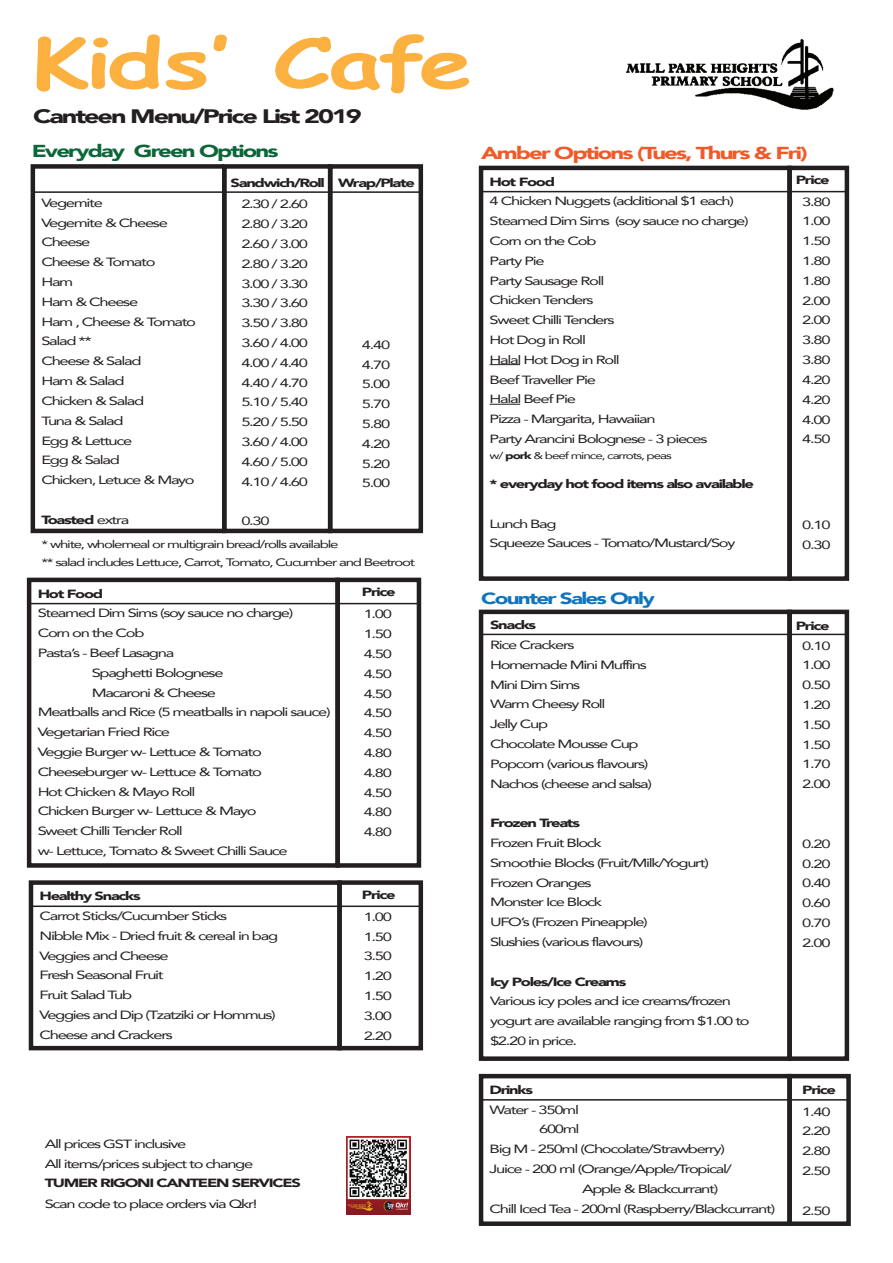
<style>
.page{position:relative;width:893px;height:1263px;background:#fff}
.page>*{position:absolute;margin:0;border:0;box-sizing:border-box;transform-origin:0 0}
.t1{font:700 68.85px "Comic Sans MS";letter-spacing:-.045em;color:#fbb03f;scale:1.39 1}
.t2{font:900 19.5px "Avenir";letter-spacing:-.08em;color:#231f20;scale:1.39 1}
.t3{font:900 17.25px "Avenir";letter-spacing:-.08em;color:#f15929;scale:1.39 1}
.t4{font:900 17.25px "Avenir";letter-spacing:-.08em;color:#0c6638;scale:1.39 1}
.t5{font:900 16.2px "Avenir";letter-spacing:-.08em;color:#1074bc;scale:1.39 1}
.t6{font:11.85px/19.8px "Avenir";letter-spacing:-.08em;color:#231f20;scale:1.39 1}
.t7{font:900 11.85px "Avenir";letter-spacing:-.08em;color:#231f20;scale:1.39 1}
.t8{font:10.8px/18px "Avenir";letter-spacing:-.08em;color:#231f20;scale:1.39 1}
.t9{font:9.75px "Avenir";letter-spacing:-.08em;color:#231f20;scale:1.39 1}
.s1{font-weight:400}
.s2{font-weight:900}
</style>
<div class="page">
<svg style="left:30px;top:164px;width:199px;height:370px"></svg>
<div style="left:222px;top:164px;width:110px;height:369px;border:4px solid #231f20"></div>
<div style="left:328px;top:164px;width:95px;height:369px;border:4px solid #231f20"></div>
<hr style="left:33px;top:191px;width:388px;height:2px;background:#231f20">
<img style="left:626px;top:39px;width:208px;height:71px">
<hr style="left:29px;top:603px;width:390px;height:1px;background:#231f20">
<div style="left:27px;top:578px;width:313px;height:290px;border:4px solid #231f20"></div>
<div style="left:335px;top:578px;width:86px;height:290px;border:4px solid #231f20"></div>
<hr style="left:31px;top:905px;width:388px;height:2px;background:#231f20">
<div style="left:29px;top:880px;width:313px;height:170px;border:4px solid #231f20"></div>
<div style="left:337px;top:880px;width:86px;height:170px;border:4px solid #231f20"></div>
<hr style="left:481px;top:191px;width:366px;height:1px;background:#231f20">
<div style="left:479px;top:166px;width:313px;height:415px;border:4px solid #231f20"></div>
<div style="left:787px;top:166px;width:62px;height:415px;border:4px solid #231f20"></div>
<hr style="left:490px;top:364px;width:30px;height:1px;background:#231f20">
<hr style="left:490px;top:404px;width:30px;height:1px;background:#231f20">
<div style="left:479px;top:610px;width:313px;height:451px;border:4px solid #231f20"></div>
<div style="left:787px;top:610px;width:62px;height:451px;border:4px solid #231f20"></div>
<hr style="left:481px;top:1099px;width:368px;height:1px;background:#231f20">
<hr style="left:481px;top:634px;width:368px;height:1px;background:#231f20">
<div style="left:479px;top:1074px;width:313px;height:152px;border:4px solid #231f20"></div>
<div style="left:787px;top:1074px;width:64px;height:152px;border:4px solid #231f20"></div>
<img style="left:346px;top:1137px;width:65px;height:78px">
<h1 class="t1" style="left:32px;top:12px;width:319px">Kids‛ Cafe</h1>
<h2 class="t2" style="left:33px;top:99px;width:238px">Canteen Menu/Price List 2019</h2>
<h3 class="t4" style="left:32px;top:136px;width:179px">Everyday Green Options</h3>
<p class="t6" style="left:41px;top:192px;width:113px">Vegemite<br>Vegemite &amp; Cheese<br>Cheese<br>Cheese &amp; Tomato<br>Ham<br>Ham &amp; Cheese<br>Ham , Cheese &amp; Tomato<br>Salad **<br>Cheese &amp; Salad<br>Ham &amp; Salad<br>Chicken &amp; Salad<br>Tuna &amp; Salad<br>Egg &amp; Lettuce<br>Egg &amp; Salad<br>Chicken, Letuce &amp; Mayo</p>
<p class="t7" style="left:41px;top:509px;width:65px">Toasted <span class="s1">extra</span></p>
<p class="t7" style="left:231px;top:173px;width:134px">Sandwich/Roll Wrap/Plate</p>
<p class="t6" style="left:241px;top:194px;width:49px;text-align:justify">2.30 / 2.60<br>2.80 / 3.20<br>2.60 / 3.00<br>2.80 / 3.20<br>3.00 / 3.30<br>3.30 / 3.60<br>3.50 / 3.80<br>3.60 / 4.00<br>4.00 / 4.40<br>4.40 / 4.70<br>5.10 / 5.40<br>5.20 / 5.50<br>3.60 / 4.00<br>4.60 / 5.00<br>4.10 / 4.60</p>
<p class="t6" style="left:241px;top:511px;width:22px">0.30</p>
<p class="t6" style="left:362px;top:334px;width:22px;text-align:justify">4.40<br>4.70<br>5.00<br>5.70<br>5.80<br>4.20<br>5.20<br>5.00</p>
<p class="t8" style="left:41px;top:535px;width:270px">* white, wholemeal or multigrain bread/rolls available<br>** salad includes Lettuce, Carrot, Tomato, Cucumber and Beetroot</p>
<p class="t7" style="left:38px;top:583px;width:49px">Hot Food</p>
<p class="t6" style="left:38px;top:603px;width:185px">Steamed Dim Sims (soy sauce no charge)</p>
<p class="t6" style="left:38px;top:623px;width:78px">Corn on the Cob</p>
<p class="t6" style="left:38px;top:642px;width:100px">Pasta’s - Beef Lasagna</p>
<p class="t6" style="left:92px;top:662px;width:96px">Spaghetti Bolognese</p>
<p class="t6" style="left:92px;top:682px;width:91px">Macaroni &amp; Cheese</p>
<p class="t6" style="left:38px;top:702px;width:212px">Meatballs and Rice (5 meatballs in napoli sauce)</p>
<p class="t6" style="left:38px;top:722px;width:97px">Vegetarian Fried Rice</p>
<p class="t6" style="left:38px;top:742px;width:163px">Veggie Burger w- Lettuce &amp; Tomato</p>
<p class="t6" style="left:38px;top:761px;width:163px">Cheeseburger w- Lettuce &amp; Tomato</p>
<p class="t6" style="left:38px;top:781px;width:115px">Hot Chicken &amp; Mayo Roll</p>
<p class="t6" style="left:38px;top:801px;width:159px">Chicken Burger w- Lettuce &amp; Mayo</p>
<p class="t6" style="left:38px;top:821px;width:106px">Sweet Chilli Tender Roll</p>
<p class="t6" style="left:38px;top:841px;width:181px">w- Lettuce, Tomato &amp; Sweet Chilli Sauce</p>
<p class="t7" style="left:362px;top:582px;width:26px">Price</p>
<p class="t6" style="left:364px;top:604px;width:22px;text-align:justify">1.00<br>1.50<br>4.50<br>4.50<br>4.50<br>4.50<br>4.50<br>4.80<br>4.80<br>4.50<br>4.80<br>4.80</p>
<p class="t7" style="left:40px;top:886px;width:74px">Healthy Snacks</p>
<p class="t6" style="left:40px;top:906px;width:173px">Carrot Sticks/Cucumber Sticks<br>Nibble Mix - Dried fruit &amp; cereal in bag<br>Veggies and Cheese<br>Fresh Seasonal Fruit<br>Fruit Salad Tub<br>Veggies and Dip (Tzatziki or Hommus)<br>Cheese and Crackers</p>
<p class="t7" style="left:362px;top:884px;width:26px">Price</p>
<p class="t6" style="left:364px;top:906px;width:22px;text-align:justify">1.00<br>1.50<br>3.50<br>1.20<br>1.50<br>3.00<br>2.20</p>
<h3 class="t3" style="left:481px;top:138px;width:236px">Amber Options (Tues, Thurs &amp; Fri)</h3>
<p class="t7" style="left:490px;top:171px;width:49px">Hot Food</p>
<p class="t6" style="left:490px;top:191px;width:188px">4 Chicken Nuggets (additional $1 each)<br>Steamed Dim Sims (soy sauce no charge)<br>Corn on the Cob<br>Party Pie<br>Party Sausage Roll<br>Chicken Tenders<br>Sweet Chilli Tenders<br>Hot Dog in Roll<br>Halal Hot Dog in Roll<br>Beef Traveller Pie<br>Halal Beef Pie<br>Pizza - Margarita, Hawaiian<br>Party Arancini Bolognese - 3 pieces</p>
<p class="t9" style="left:490px;top:448px;width:133px">w/ <span class="s2">pork</span> &amp; beef mince, carrots, peas</p>
<p class="t7" style="left:490px;top:474px;width:192px">* everyday hot food items also available</p>
<p class="t6" style="left:490px;top:513px;width:178px">Lunch Bag<br>Squeeze Sauces - Tomato/Mustard/Soy</p>
<h3 class="t5" style="left:481px;top:585px;width:127px">Counter Sales Only</h3>
<p class="t7" style="left:490px;top:615px;width:35px">Snacks</p>
<p class="t6" style="left:490px;top:634px;width:118px">Rice Crackers<br>Homemade Mini Muffins<br>Mini Dim Sims<br>Warm Cheesy Roll<br>Jelly Cup<br>Chocolate Mousse Cup<br>Popcorn (various flavours)<br>Nachos (cheese and salsa)</p>
<p class="t7" style="left:490px;top:813px;width:66px">Frozen Treats</p>
<p class="t6" style="left:490px;top:832px;width:159px">Frozen Fruit Block<br>Smoothie Blocks (Fruit/Milk/Yogurt)<br>Frozen Oranges<br>Monster Ice Block<br>UFO’s (Frozen Pineapple)<br>Slushies (various flavours)</p>
<p class="t7" style="left:490px;top:971px;width:100px">Icy Poles/Ice Creams</p>
<p class="t6" style="left:490px;top:991px;width:188px">Various icy poles and ice creams/frozen yogurt are available ranging from $1.00 to $2.20 in price.</p>
<p class="t7" style="left:796px;top:170px;width:26px">Price</p>
<p class="t6" style="left:802px;top:191px;width:22px;text-align:justify">3.80<br>1.00<br>1.50<br>1.80<br>1.80<br>2.00<br>2.00<br>3.80<br>3.80<br>4.20<br>4.20<br>4.00<br>4.50</p>
<p class="t6" style="left:802px;top:514px;width:22px">0.10<br>0.30</p>
<p class="t7" style="left:796px;top:615px;width:26px">Price</p>
<p class="t6" style="left:802px;top:635px;width:22px;text-align:justify">0.10<br>1.00<br>0.50<br>1.20<br>1.50<br>1.50<br>1.70<br>2.00</p>
<p class="t6" style="left:802px;top:833px;width:22px;text-align:justify">0.20<br>0.20<br>0.40<br>0.60<br>0.70<br>2.00</p>
<p class="t6" style="left:45px;top:1133px;width:151px">All prices GST inclusive<br>All items/prices subject to change</p>
<p class="t7" style="left:45px;top:1173px;width:186px">TUMER RIGONI CANTEEN SERVICES</p>
<p class="t6" style="left:45px;top:1193px;width:154px">Scan code to place orders via Qkr!</p>
<p class="t7" style="left:490px;top:1079px;width:33px">Drinks</p>
<p class="t6" style="left:490px;top:1099px;width:66px">Water - 350ml</p>
<p class="t6" style="left:539px;top:1119px;width:31px">600ml</p>
<p class="t6" style="left:490px;top:1139px;width:171px">Big M - 250ml (Chocolate/Strawberry)</p>
<p class="t6" style="left:490px;top:1158px;width:176px">Juice - 200 ml (Orange/Apple/Tropical/</p>
<p class="t6" style="left:582px;top:1178px;width:100px">Apple &amp; Blackcurrant)</p>
<p class="t6" style="left:490px;top:1198px;width:207px">Chill Iced Tea - 200ml (Raspberry/Blackcurrant)</p>
<p class="t7" style="left:802px;top:1079px;width:26px">Price</p>
<p class="t6" style="left:802px;top:1101px;width:22px;text-align:justify">1.40<br>2.20<br>2.80<br>2.50</p>
<p class="t6" style="left:802px;top:1200px;width:22px">2.50</p>
</div>
